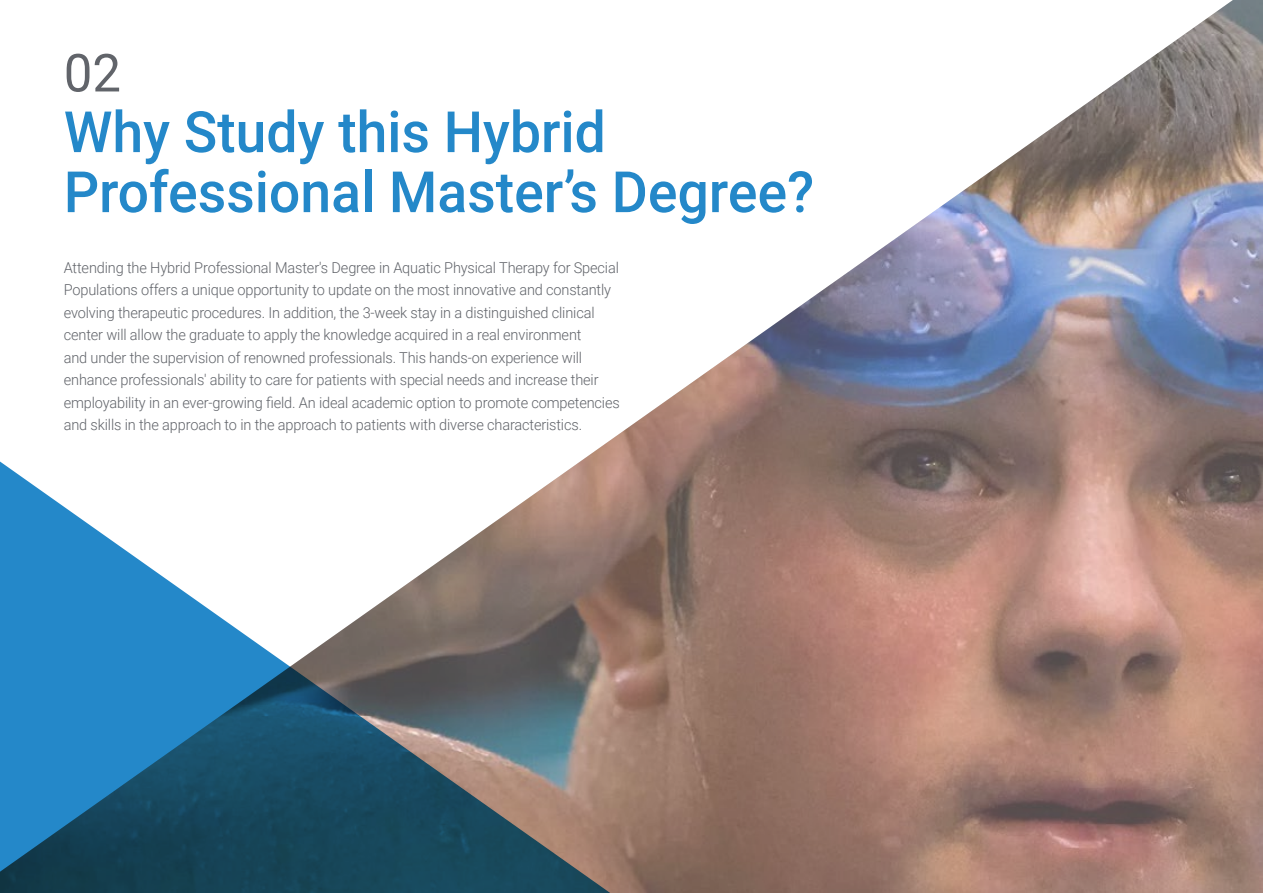
<style>
.page{position:relative;width:1263px;height:893px;background:#fff}
.page>*{position:absolute;margin:0;border:0;box-sizing:border-box;transform-origin:0 0}
.t1{font:500 57px/60px "Roboto";color:#2488c9}
.t2{font:52.5px "Roboto";color:#61646a}
.t3{font:300 15px/22.5px "Roboto";letter-spacing:-.01em;color:#61646a}
</style>
<div class="page">
<img style="left:602px;top:0;width:661px;height:893px">
<svg style="left:0;top:446px;width:640px;height:447px"></svg>
<h2 class="t2" style="left:64px;top:36px;width:59px">02</h2>
<h1 class="t1" style="left:64px;top:100px;width:752px">Why Study this Hybrid<br>Professional Master’s Degree?</h1>
<p class="t3" style="left:64px;top:255px;width:557px">Attending the Hybrid Professional Master's Degree in Aquatic Physical Therapy for Special Populations offers a unique opportunity to update on the most innovative and constantly evolving therapeutic procedures. In addition, the 3-week stay in a distinguished clinical center will allow the graduate to apply the knowledge acquired in a real environment<br>and under the supervision of renowned professionals. This hands-on experience will enhance professionals' ability to care for patients with special needs and increase their employability in an ever-growing field. An ideal academic option to promote competencies and skills in the approach to in the approach to patients with diverse characteristics.</p>
</div>
